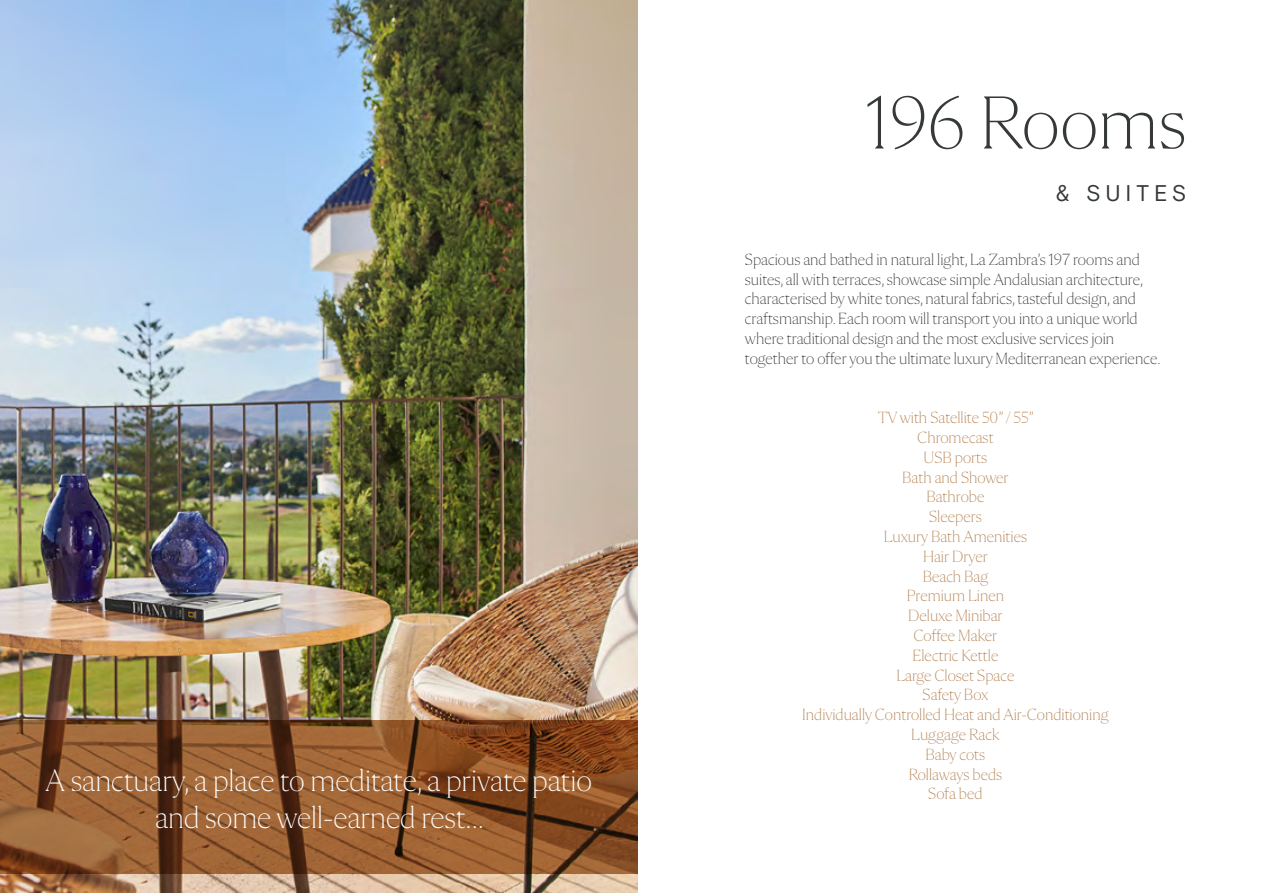
<style>
.page{position:relative;width:1263px;height:893px;background:#fff}
.page>*{position:absolute;margin:0;border:0;box-sizing:border-box;transform-origin:0 0}
.t1{font:200 76.5px "Flecha M";color:#353a36}
.t2{font:200 31.5px "Flecha M";color:#fff}
.t3{font:22.65px "Basis Grotesque";letter-spacing:.21em;color:#353a36}
.t4{font:200 16.5px/19.8px "Flecha M";color:#353a36}
.t5{font:200 16.5px/19.8px "Flecha M";color:#b48150;text-align:center}
</style>
<div class="page">
<img style="left:0;top:0;width:637px;height:893px">
<svg style="left:0;top:721px;width:637px;height:153px;background:#8b542b"></svg>
<h2 class="t2" style="left:46px;top:763px;width:548px">A sanctuary, a place to meditate, a private patio</h2>
<h2 class="t2" style="left:155px;top:801px;width:330px">and some well-earned rest...</h2>
<h1 class="t1" style="left:866px;top:81px;width:322px">196 Rooms</h1>
<h3 class="t3" style="left:1055px;top:179px;width:133px">&amp; SUITES</h3>
<p class="t4" style="left:745px;top:249px;width:417px">Spacious and bathed in natural light, La Zambra’s 197 rooms and suites, all with terraces, showcase simple Andalusian architecture, characterised by white tones, natural fabrics, tasteful design, and craftsmanship. Each room will transport you into a unique world where traditional design and the most exclusive services join together to offer you the ultimate luxury Mediterranean experience.</p>
<p class="t5" style="left:802px;top:408px;width:308px">TV with Satellite 50” / 55”<br>Chromecast<br>USB ports<br>Bath and Shower<br>Bathrobe<br>Sleepers<br>Luxury Bath Amenities<br>Hair Dryer<br>Beach Bag<br>Premium Linen<br>Deluxe Minibar<br>Coffee Maker<br>Electric Kettle<br>Large Closet Space<br>Safety Box<br>Individually Controlled Heat and Air-Conditioning<br>Luggage Rack<br>Baby cots<br>Rollaways beds</p>
<p class="t5" style="left:928px;top:784px;width:56px">Sofa bed</p>
</div>
